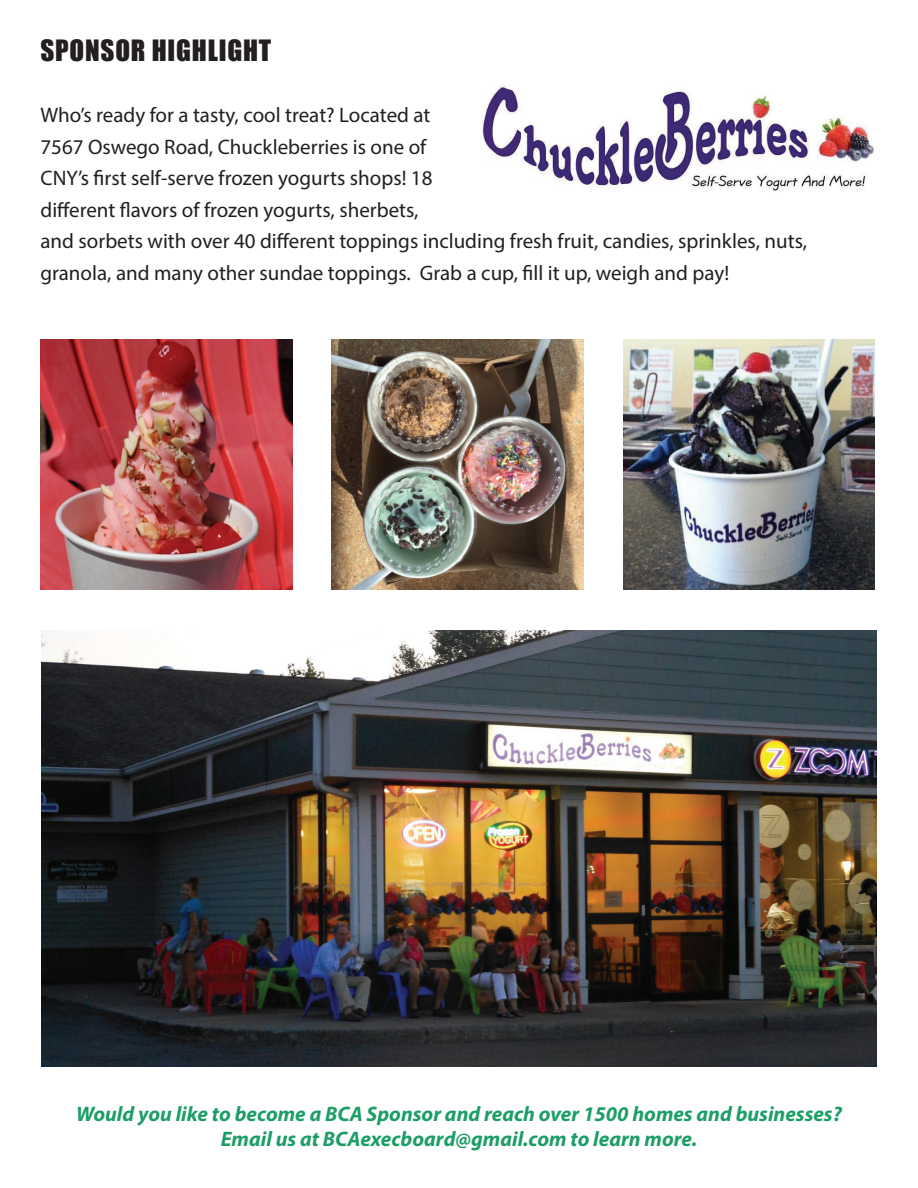
<style>
.page{position:relative;width:918px;height:1188px;background:#fff}
.page>*{position:absolute;margin:0;border:0;box-sizing:border-box;transform-origin:0 0}
.t1{font:27px "Impact";letter-spacing:.03em;color:#231f20}
.t2{font:21px/31.5px "Myriad Pro";color:#231f20}
.t3{font:italic 700 21px/25.2px "Myriad Pro";color:#1d9e66;text-align:center}
</style>
<div class="page">
<img style="left:41px;top:630px;width:836px;height:436px">
<img style="left:481px;top:85px;width:393px;height:107px">
<img style="left:40px;top:339px;width:252px;height:250px">
<img style="left:623px;top:339px;width:252px;height:250px">
<img style="left:332px;top:339px;width:252px;height:250px">
<p class="t1" style="left:40px;top:29px;width:232px">SPONSOR HIGHLIGHT</p>
<p class="t2" style="left:40px;top:99px;width:768px">Who’s ready for a tasty, cool treat? Located at<br>7567 Oswego Road, Chuckleberries is one of<br>CNY’s first self-serve frozen yogurts shops! 18<br>different flavors of frozen yogurts, sherbets,<br>and sorbets with over 40 different toppings including fresh fruit, candies, sprinkles, nuts, granola, and many other sundae toppings. Grab a cup, fill it up, weigh and pay!</p>
<p class="t3" style="left:76px;top:1101px;width:767px">Would you like to become a BCA Sponsor and reach over 1500 homes and businesses?<br>Email us at BCAexecboard@gmail.com to learn more.</p>
</div>
